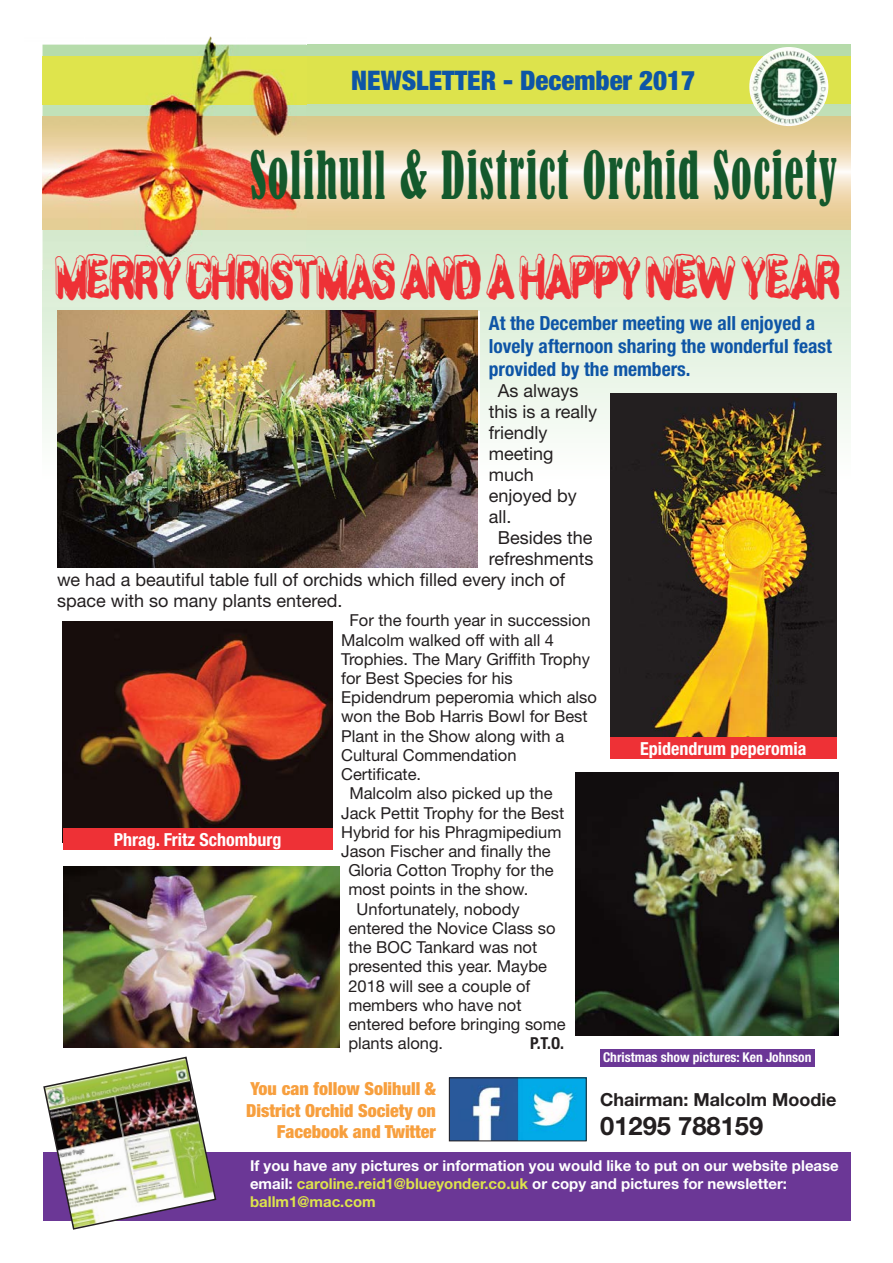
<style>
.page{position:relative;width:893px;height:1263px;background:#fff}
.page>*{position:absolute;margin:0;border:0;box-sizing:border-box;transform-origin:0 0}
.t1{font:condensed 61.5px "Bernard";letter-spacing:.04em;color:#14592c;scale:.7 1}
.t2{font:53.85px "CF Snow Ball";letter-spacing:-.075em;color:#ee3136;scale:.75 1}
.t3{font:900 condensed 27px "Helvetica Neue";color:#0e55a6}
.t4{font:700 25.5px "Helvetica Neue";color:#231f20}
.t5{font:700 condensed 19.5px/23.1px "Helvetica Neue";color:#0e55a6}
.t6{font:18px "Helvetica Neue";color:#231f20}
.t7{font:900 condensed 18px/21.6px "Helvetica Neue";color:#f79f3e;text-align:right}
.t8{font:700 condensed 18px "Helvetica Neue";color:#fff}
.t9{font:700 18px "Helvetica Neue";color:#231f20}
.t10{font:16.5px "Helvetica Neue";color:#231f20}
.t11{font:700 condensed 16.5px "Helvetica Neue";color:#231f20}
.t12{font:700 15px/17.9px "Helvetica Neue";color:#fff}
.t13{font:700 condensed 13.5px "Helvetica Neue";color:#fff}
.s1{color:#dde34c}
</style>
<div class="page">
<svg style="left:43px;top:45px;width:807px;height:435px;background:#dcedd7"></svg>
<div style="left:43px;top:56px;width:807px;height:48px;background:#dde34c"></div>
<img style="left:850px;top:116px;width:1px;height:113px">
<img style="left:306px;top:116px;width:544px;height:113px">
<div style="left:43px;top:1152px;width:807px;height:68px;background:#6b3796"></div>
<img style="left:451px;top:1079px;width:134px;height:60px">
<div style="left:449px;top:1077px;width:138px;height:64px;border:1px solid #231f20"></div>
<img style="left:749px;top:47px;width:79px;height:79px;border-radius:50%">
<img style="left:43px;top:1056px;width:174px;height:174px">
<img style="left:42px;top:36px;width:264px;height:234px">
<img style="left:43px;top:56px;width:263px;height:48px">
<img style="left:57px;top:311px;width:421px;height:256px">
<img style="left:576px;top:772px;width:263px;height:263px">
<img style="left:610px;top:394px;width:226px;height:343px">
<img style="left:63px;top:621px;width:269px;height:207px">
<img style="left:63px;top:866px;width:276px;height:181px">
<div style="left:600px;top:1049px;width:214px;height:17px;background:#6b3796"></div>
<div style="left:610px;top:737px;width:226px;height:22px;background:#ee3136"></div>
<div style="left:63px;top:828px;width:269px;height:22px;background:#ee3136"></div>
<h3 class="t3" style="left:351px;top:65px;width:346px">NEWSLETTER - December 2017</h3>
<h1 class="t1" style="left:250px;top:142px;width:840px">Solihull &amp; District Orchid Society</h1>
<h2 class="t2" style="left:53px;top:248px;width:1050px">MERRY CHRISTMAS AND A HAPPY NEW YEAR</h2>
<p class="t5" style="left:489px;top:313px;width:345px">At the December meeting we all enjoyed a lovely afternoon sharing the wonderful feast provided by the members.</p>
<p class="t6" style="left:498px;top:384px;width:82px">As always</p>
<p class="t6" style="left:489px;top:405px;width:110px">this is a really</p>
<p class="t6" style="left:489px;top:426px;width:60px">friendly</p>
<p class="t6" style="left:489px;top:447px;width:66px">meeting</p>
<p class="t6" style="left:489px;top:468px;width:47px">much</p>
<p class="t6" style="left:489px;top:489px;width:90px">enjoyed by</p>
<p class="t6" style="left:489px;top:510px;width:24px">all.</p>
<p class="t6" style="left:498px;top:531px;width:96px">Besides the</p>
<p class="t6" style="left:489px;top:552px;width:106px">refreshments</p>
<p class="t6" style="left:57px;top:573px;width:510px">we had a beautiful table full of orchids which filled every inch of</p>
<p class="t6" style="left:57px;top:594px;width:287px">space with so many plants entered.</p>
<p class="t10" style="left:349px;top:615px;width:243px">For the fourth year in succession</p>
<p class="t10" style="left:341px;top:634px;width:214px">Malcolm walked off with all 4</p>
<p class="t10" style="left:341px;top:653px;width:250px">Trophies. The Mary Griffith Trophy</p>
<p class="t10" style="left:341px;top:672px;width:173px">for Best Species for his</p>
<p class="t10" style="left:341px;top:691px;width:257px">Epidendrum peperomia which also</p>
<p class="t10" style="left:341px;top:711px;width:248px">won the Bob Harris Bowl for Best</p>
<p class="t10" style="left:341px;top:730px;width:225px">Plant in the Show along with a</p>
<p class="t10" style="left:341px;top:749px;width:177px">Cultural Commendation</p>
<p class="t10" style="left:341px;top:768px;width:82px">Certificate.</p>
<p class="t10" style="left:349px;top:788px;width:205px">Malcolm also picked up the</p>
<p class="t10" style="left:341px;top:807px;width:225px">Jack Pettit Trophy for the Best</p>
<p class="t10" style="left:341px;top:826px;width:222px">Hybrid for his Phragmipedium</p>
<p class="t10" style="left:341px;top:845px;width:211px">Jason Fischer and finally the</p>
<p class="t10" style="left:348px;top:864px;width:207px">Gloria Cotton Trophy for the</p>
<p class="t10" style="left:348px;top:884px;width:182px">most points in the show.</p>
<p class="t10" style="left:357px;top:903px;width:165px">Unfortunately, nobody</p>
<p class="t10" style="left:348px;top:922px;width:209px">entered the Novice Class so</p>
<p class="t10" style="left:348px;top:941px;width:190px">the BOC Tankard was not</p>
<p class="t10" style="left:348px;top:961px;width:200px">presented this year. Maybe</p>
<p class="t10" style="left:348px;top:980px;width:184px">2018 will see a couple of</p>
<p class="t10" style="left:348px;top:999px;width:175px">members who have not</p>
<p class="t10" style="left:348px;top:1018px;width:219px">entered before bringing some</p>
<p class="t10" style="left:348px;top:1038px;width:96px">plants along.</p>
<p class="t11" style="left:530px;top:1038px;width:35px">P.T.O.</p>
<p class="t13" style="left:603px;top:1053px;width:210px">Christmas show pictures: Ken Johnson</p>
<p class="t8" style="left:640px;top:742px;width:168px">Epidendrum peperomia</p>
<p class="t8" style="left:114px;top:833px;width:169px">Phrag. Fritz Schomburg</p>
<p class="t7" style="left:246px;top:1078px;width:191px">You can follow Solihull &amp;<br>District Orchid Society on<br>Facebook and Twitter</p>
<p class="t9" style="left:600px;top:1093px;width:238px">Chairman: Malcolm Moodie</p>
<h3 class="t4" style="left:600px;top:1116px;width:165px">01295 788159</h3>
<p class="t12" style="left:250px;top:1158px;width:590px">If you have any pictures or information you would like to put on our website please email: <span class="s1">caroline.reid1@blueyonder.co.uk</span> or copy and pictures for newsletter: <span class="s1">ballm1@mac.com</span></p>
</div>
